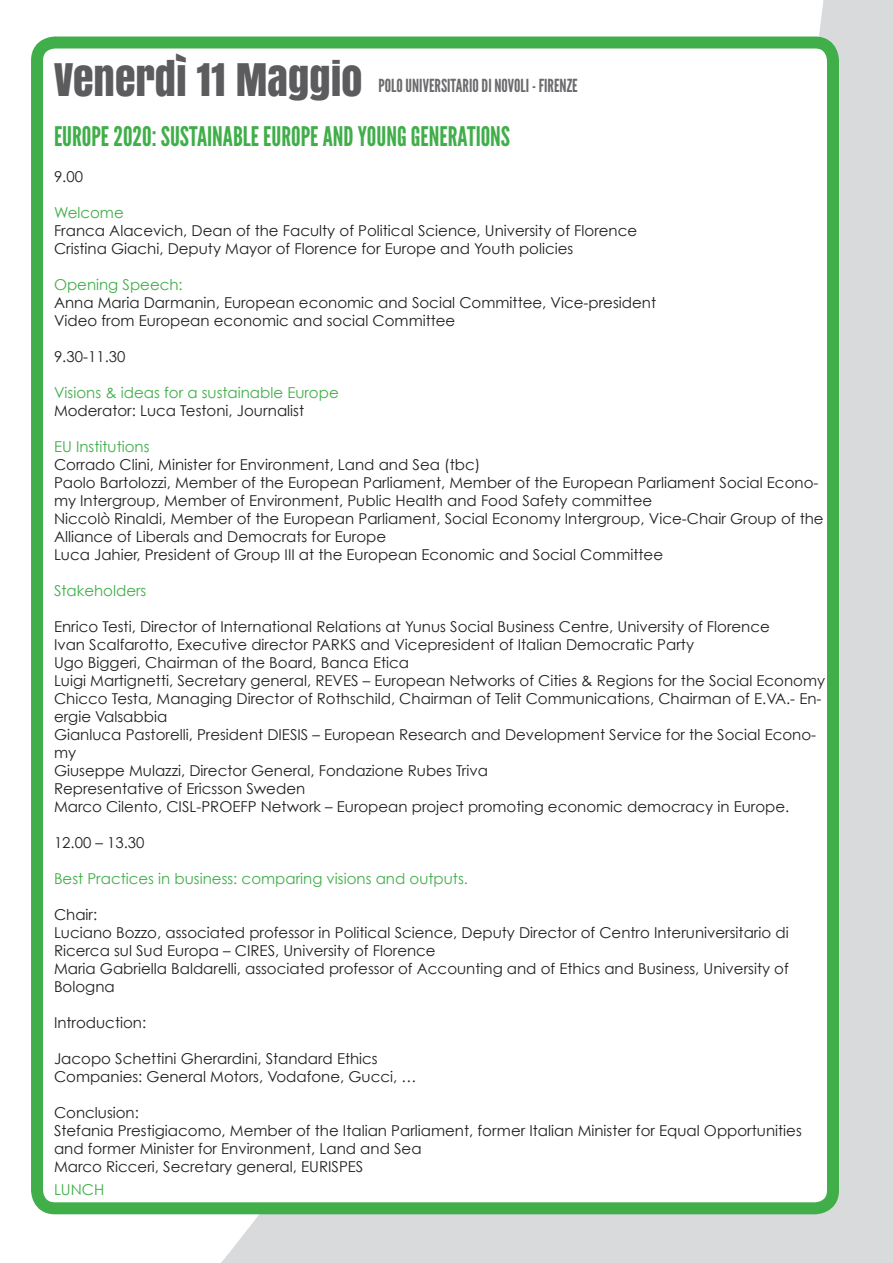
<style>
.page{position:relative;width:893px;height:1263px;background:#fff}
.page>*{position:absolute;margin:0;border:0;box-sizing:border-box;transform-origin:0 0}
.t1{font:42px "Anton";color:#5c5c5f}
.t2{font:27px "League Gothic";color:#40ae49}
.t3{font:18px "League Gothic";color:#6b6b6e}
.t4{font:15px/18px "Century Gothic";color:#231f20}
.t5{font:15px "Century Gothic";color:#40ae49}
</style>
<div class="page">
<div style="left:745px;top:0;width:148px;height:1263px;background:#d9dadc"></div>
<svg style="left:51px;top:1214px;width:694px;height:49px"></svg>
<div style="left:37px;top:42px;width:796px;height:1166px;background:#fff;border-radius:18px"></div>
<div style="left:31px;top:36px;width:808px;height:1178px;border:12px solid #40ae49;border-radius:18px"></div>
<h1 class="t1" style="left:54px;top:47px;width:310px">VENERDÌ 11 MAGGIO</h1>
<h2 class="t2" style="left:54px;top:121px;width:457px">EUROPE 2020: SUSTAINABLE EUROPE AND YOUNG GENERATIONS</h2>
<p class="t4" style="left:54px;top:167px;width:31px">9.00</p>
<p class="t5" style="left:54px;top:203px;width:71px">Welcome</p>
<p class="t4" style="left:54px;top:221px;width:585px">Franca Alacevich, Dean of the Faculty of Political Science, University of Florence<br>Cristina Giachi, Deputy Mayor of Florence for Europe and Youth policies</p>
<p class="t5" style="left:54px;top:275px;width:130px">Opening Speech:</p>
<p class="t4" style="left:54px;top:293px;width:604px">Anna Maria Darmanin, European economic and Social Committee, Vice-president<br>Video from European economic and social Committee</p>
<p class="t4" style="left:54px;top:347px;width:73px">9.30-11.30</p>
<p class="t5" style="left:54px;top:383px;width:286px">Visions &amp; ideas for a sustainable Europe</p>
<p class="t4" style="left:54px;top:401px;width:252px">Moderator: Luca Testoni, Journalist</p>
<p class="t5" style="left:54px;top:437px;width:97px">EU Institutions</p>
<p class="t4" style="left:54px;top:455px;width:771px">Corrado Clini, Minister for Environment, Land and Sea (tbc)<br>Paolo Bartolozzi, Member of the European Parliament, Member of the European Parliament Social Econo&shy;my Intergroup, Member of Environment, Public Health and Food Safety committee<br>Niccolò Rinaldi, Member of the European Parliament, Social Economy Intergroup, Vice-Chair Group of the Alliance of Liberals and Democrats for Europe<br>Luca Jahier, President of Group III at the European Economic and Social Committee</p>
<p class="t5" style="left:54px;top:581px;width:94px">Stakeholders</p>
<p class="t4" style="left:54px;top:617px;width:773px">Enrico Testi, Director of International Relations at Yunus Social Business Centre, University of Florence<br>Ivan Scalfarotto, Executive director PARKS and Vicepresident of Italian Democratic Party<br>Ugo Biggeri, Chairman of the Board, Banca Etica<br>Luigi Martignetti, Secretary general, REVES – European Networks of Cities &amp; Regions for the Social Economy Chicco Testa, Managing Director of Rothschild, Chairman of Telit Communications, Chairman of E.VA.- En&shy;ergie Valsabbia<br>Gianluca Pastorelli, President DIESIS – European Research and Development Service for the Social Econo&shy;my<br>Giuseppe Mulazzi, Director General, Fondazione Rubes Triva<br>Representative of Ericsson Sweden<br>Marco Cilento, CISL-PROEFP Network – European project promoting economic democracy in Europe.</p>
<p class="t4" style="left:54px;top:833px;width:92px">12.00 – 13.30</p>
<p class="t5" style="left:54px;top:869px;width:415px">Best Practices in business: comparing visions and outputs.</p>
<p class="t4" style="left:54px;top:905px;width:736px">Chair:<br>Luciano Bozzo, associated professor in Political Science, Deputy Director of Centro Interuniversitario di Ricerca sul Sud Europa – CIRES, University of Florence<br>Maria Gabriella Baldarelli, associated professor of Accounting and of Ethics and Business, University of Bologna</p>
<p class="t4" style="left:54px;top:1013px;width:94px">Introduction:</p>
<p class="t4" style="left:54px;top:1049px;width:364px">Jacopo Schettini Gherardini, Standard Ethics<br>Companies: General Motors, Vodafone, Gucci, …</p>
<p class="t4" style="left:54px;top:1103px;width:749px">Conclusion:<br>Stefania Prestigiacomo, Member of the Italian Parliament, former Italian Minister for Equal Opportunities and former Minister for Environment, Land and Sea<br>Marco Ricceri, Secretary general, EURISPES</p>
<p class="t5" style="left:54px;top:1180px;width:52px">LUNCH</p>
<p class="t3" style="left:378px;top:75px;width:200px">POLO UNIVERSITARIO DI NOVOLI - FIRENZE</p>
</div>
